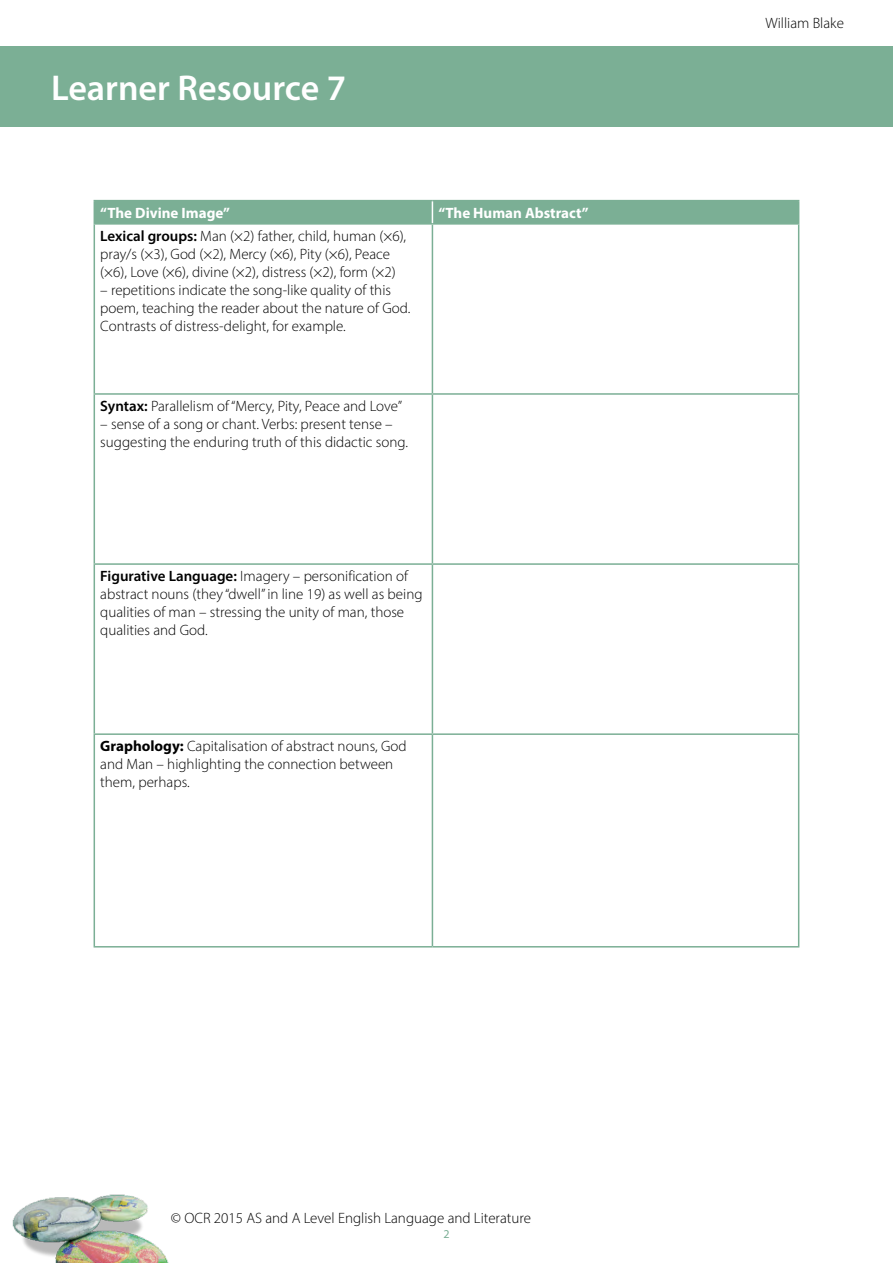
<style>
.page{position:relative;width:893px;height:1263px;background:#fff}
.page>*{position:absolute;margin:0;border:0;box-sizing:border-box;transform-origin:0 0}
.LR_H1{font:600 36px "Myriad Pro";color:#fff}
.LR_body{font:300 15px/18px "Myriad Pro";color:#000}
.TCont_TableHeading{font:700 15px "Myriad Pro";color:#fff}
.t1{font:12px "Myriad Pro";color:#7baf95}
.s1{font-weight:600}
.s2{font-weight:700}
</style>
<div class="page">
<img style="left:12px;top:1194px;width:157px;height:69px">
<div style="left:0;top:47px;width:893px;height:80px;background:#7baf95"></div>
<hr style="left:94px;top:200px;width:338px;height:1px;background:#7baf95">
<hr style="left:432px;top:200px;width:367px;height:1px;background:#7baf95">
<hr style="left:94px;top:223px;width:338px;height:2px;background:#7baf95">
<hr style="left:94px;top:225px;width:1px;height:168px;background:#7baf95">
<hr style="left:432px;top:223px;width:367px;height:2px;background:#7baf95">
<hr style="left:432px;top:225px;width:1px;height:168px;background:#7baf95">
<hr style="left:798px;top:225px;width:1px;height:168px;background:#7baf95">
<hr style="left:94px;top:393px;width:338px;height:2px;background:#7baf95">
<hr style="left:94px;top:395px;width:1px;height:168px;background:#7baf95">
<hr style="left:432px;top:393px;width:367px;height:2px;background:#7baf95">
<hr style="left:432px;top:395px;width:1px;height:168px;background:#7baf95">
<hr style="left:798px;top:395px;width:1px;height:168px;background:#7baf95">
<hr style="left:94px;top:563px;width:338px;height:2px;background:#7baf95">
<hr style="left:94px;top:565px;width:1px;height:168px;background:#7baf95">
<hr style="left:432px;top:563px;width:367px;height:2px;background:#7baf95">
<hr style="left:432px;top:565px;width:1px;height:168px;background:#7baf95">
<hr style="left:798px;top:565px;width:1px;height:168px;background:#7baf95">
<hr style="left:94px;top:733px;width:338px;height:2px;background:#7baf95">
<hr style="left:94px;top:735px;width:1px;height:211px;background:#7baf95">
<hr style="left:432px;top:733px;width:367px;height:2px;background:#7baf95">
<hr style="left:432px;top:735px;width:1px;height:211px;background:#7baf95">
<hr style="left:798px;top:735px;width:1px;height:211px;background:#7baf95">
<hr style="left:94px;top:946px;width:338px;height:1px;background:#7baf95">
<hr style="left:432px;top:946px;width:367px;height:1px;background:#7baf95">
<div style="left:94px;top:201px;width:705px;height:23px;background:#7baf95"></div>
<h1 class="LR_H1" style="left:51px;top:65px;width:297px">Learner Resource 7</h1>
<p class="TCont_TableHeading" style="left:100px;top:203px;width:131px">“The Divine Image”</p>
<p class="TCont_TableHeading" style="left:438px;top:203px;width:152px">“The Human Abstract”</p>
<p class="LR_body" style="left:100px;top:227px;width:307px"><span class="s1">Lexical groups:</span> Man (×2) father, child, human (×6), pray/s (×3), God (×2), Mercy (×6), Pity (×6), Peace (×6), Love (×6), divine (×2), distress (×2), form (×2)</p>
<p class="LR_body" style="left:100px;top:281px;width:312px">– repetitions indicate the song-like quality of this poem, teaching the reader about the nature of God.<br>Contrasts of distress-delight, for example.</p>
<p class="LR_body" style="left:100px;top:397px;width:303px"><span class="s1">Syntax:</span> Parallelism of “Mercy, Pity, Peace and Love”</p>
<p class="LR_body" style="left:100px;top:415px;width:309px">– sense of a song or chant. Verbs: present tense – suggesting the enduring truth of this didactic song.</p>
<p class="LR_body" style="left:100px;top:567px;width:324px"><span class="s1">Figurative Language:</span> Imagery – personification of abstract nouns (they “dwell” in line 19) as well as being qualities of man – stressing the unity of man, those qualities and God.</p>
<p class="LR_body" style="left:100px;top:737px;width:308px"><span class="s2">Graphology:</span> Capitalisation of abstract nouns, God and Man – highlighting the connection between them, perhaps.</p>
<p class="LR_body" style="left:171px;top:1209px;width:362px">© OCR 2015 AS and A Level English Language and Literature</p>
<p class="t1" style="left:443px;top:1226px;width:8px">2</p>
<p class="LR_body" style="left:765px;top:14px;width:80px">William Blake</p>
</div>
